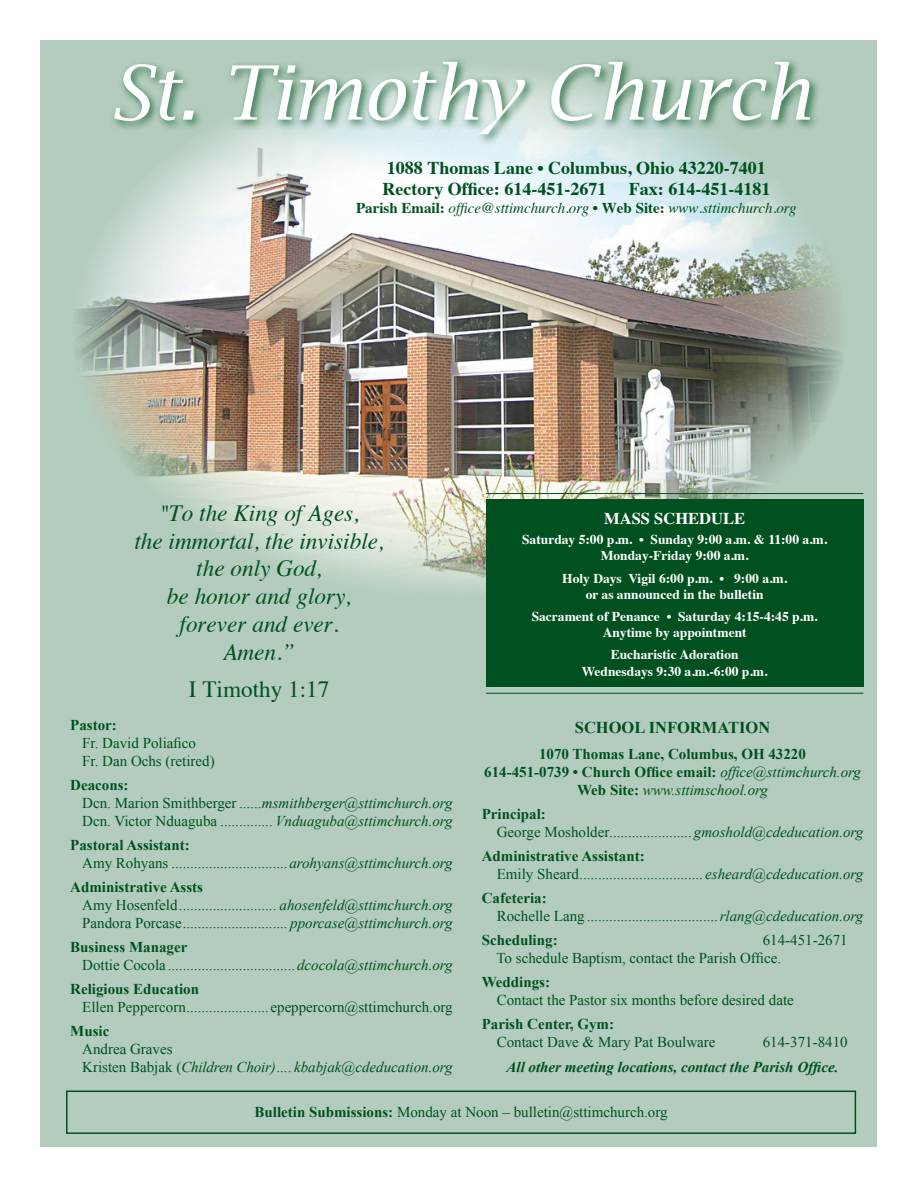
<style>
.page{position:relative;width:918px;height:1188px;background:#fff}
.page>*{position:absolute;margin:0;border:0;box-sizing:border-box;transform-origin:0 0}
.t1{font:italic 75px "Lucida Bright";color:#fff}
.t2{font:italic 23.25px/27.9px "Times";color:#00511f;text-align:center}
.t3{font:23.25px "Times";color:#00511f}
.t4{font:700 18px/21.6px "Times";color:#00511f}
.t5{font:700 16.5px "Times New Roman";color:#00511f}
.t6{font:700 16.5px "Times";color:#fff}
.t7{font:15px/18px "Times New Roman";color:#00511f}
.t8{font:700 15px/18px "Times New Roman";color:#00511f;text-align:center}
.t9{font:italic 15px/18px "Times New Roman";color:#00511f}
.t10{font:italic 15px "Times";color:#00511f}
.t11{font:italic 700 15px "Times New Roman";color:#00511f}
.t12{font:700 13.5px/16.2px "Times";color:#fff;text-align:center}
.s1{font-weight:700;font-style:normal}
.s2{font-weight:700}
.s3{font-style:italic}
.s4{font-style:normal}
.s5{font-weight:400;font-style:italic}
</style>
<div class="page">
<div style="left:40px;top:40px;width:838px;height:1108px;background:#b3ccbd"></div>
<img style="left:76px;top:145px;width:765px;height:444px">
<div style="left:109px;top:57px;width:712px;height:88px;background:#00511f;opacity:.75"></div>
<div style="left:486px;top:499px;width:377px;height:188px;background:#00511f"></div>
<hr style="left:486px;top:693px;width:377px;height:1px;background:#00511f">
<hr style="left:486px;top:493px;width:377px;height:1px;background:#00511f">
<div style="left:66px;top:1091px;width:790px;height:43px;border:2px solid #00511f"></div>
<h1 class="t1" style="left:110px;top:50px;width:702px">St. Timothy Church</h1>
<p class="t4" style="left:382px;top:155px;width:385px">1088 Thomas Lane • Columbus, Ohio 43220-7401<br>Rectory Office: 614-451-2671</p>
<p class="t4" style="left:629px;top:177px;width:143px">Fax: 614-451-4181</p>
<p class="t10" style="left:356px;top:195px;width:442px"><span class="s1">Parish Email:</span> office@sttimchurch.org • <span class="s1">Web Site:</span> www.sttimchurch.org</p>
<h2 class="t2" style="left:134px;top:498px;width:251px">"To the King of Ages,<br>the immortal, the invisible, the only God,<br>be honor and glory, forever and ever.<br>Amen.”</h2>
<h2 class="t3" style="left:189px;top:667px;width:142px">I Timothy 1:17</h2>
<p class="t8" style="left:70px;top:715px;width:48px">Pastor:</p>
<p class="t7" style="left:82px;top:733px;width:134px">Fr. David Poliafico<br>Fr. Dan Ochs (retired)</p>
<p class="t7" style="left:82px;top:775px;width:372px;text-indent:-12px"><span class="s2">Deacons:<br></span>Dcn. Marion Smithberger ......<span class="s3">msmithberger@sttimchurch.org<br></span>Dcn. Victor Nduaguba .............. <span class="s3">Vnduaguba@sttimchurch.org</span></p>
<p class="t7" style="left:82px;top:835px;width:372px;text-indent:-12px"><span class="s2">Pastoral Assistant:<br></span>Amy Rohyans ...............................<span class="s3">arohyans@sttimchurch.org</span></p>
<p class="t7" style="left:82px;top:877px;width:372px;text-indent:-12px"><span class="s2">Administrative Assts<br></span>Amy Hosenfeld.......................... <span class="s3">ahosenfeld@sttimchurch.org<br></span>Pandora Porcase............................ <span class="s3">pporcase@sttimchurch.org</span></p>
<p class="t7" style="left:82px;top:937px;width:372px;text-indent:-12px"><span class="s2">Business Manager<br></span>Dottie Cocola .................................. <span class="s3">dcocola@sttimchurch.org</span></p>
<p class="t8" style="left:70px;top:979px;width:130px">Religious Education</p>
<p class="t7" style="left:82px;top:997px;width:372px">Ellen Peppercorn......................epeppercorn@sttimchurch.org</p>
<p class="t8" style="left:70px;top:1021px;width:41px">Music</p>
<p class="t9" style="left:82px;top:1039px;width:372px"><span class="s4">Andrea Graves<br>Kristen Babjak (</span>Children Choir)<span class="s4">....</span> kbabjak@cdeducation.org</p>
<p class="t6" style="left:604px;top:502px;width:142px">MASS SCHEDULE</p>
<p class="t12" style="left:522px;top:530px;width:307px">Saturday 5:00 p.m. • Sunday 9:00 a.m. &amp; 11:00 a.m.<br>Monday-Friday 9:00 a.m.</p>
<p class="t12" style="left:562px;top:569px;width:226px">Holy Days Vigil 6:00 p.m. • 9:00 a.m. or as announced in the bulletin</p>
<p class="t12" style="left:532px;top:607px;width:287px">Sacrament of Penance • Saturday 4:15-4:45 p.m.<br>Anytime by appointment</p>
<p class="t12" style="left:582px;top:645px;width:187px">Eucharistic Adoration<br>Wednesdays 9:30 a.m.-6:00 p.m.</p>
<p class="t5" style="left:575px;top:716px;width:197px">SCHOOL INFORMATION</p>
<p class="t8" style="left:484px;top:744px;width:378px">1070 Thomas Lane, Columbus, OH 43220<br>614-451-0739 • Church Office email: <span class="s5">office@sttimchurch.org<br></span>Web Site: <span class="s5">www.sttimschool.org</span></p>
<p class="t7" style="left:497px;top:804px;width:368px;text-indent:-15px"><span class="s2">Principal:<br></span>George Mosholder...................... <span class="s3">gmoshold@cdeducation.org</span></p>
<p class="t7" style="left:497px;top:846px;width:368px;text-indent:-15px"><span class="s2">Administrative Assistant:<br></span>Emily Sheard ................................. <span class="s3">esheard@cdeducation.org</span></p>
<p class="t7" style="left:497px;top:888px;width:368px;text-indent:-15px"><span class="s2">Cafeteria:<br></span>Rochelle Lang ...................................<span class="s3">rlang@cdeducation.org</span></p>
<p class="t8" style="left:482px;top:930px;width:77px">Scheduling:</p>
<p class="t7" style="left:497px;top:930px;width:353px;text-indent:266px">614-451-2671<br>To schedule Baptism, contact the Parish Office.</p>
<p class="t8" style="left:482px;top:972px;width:70px">Weddings:</p>
<p class="t7" style="left:497px;top:990px;width:299px">Contact the Pastor six months before desired date</p>
<p class="t8" style="left:482px;top:1014px;width:134px">Parish Center, Gym:</p>
<p class="t7" style="left:497px;top:1032px;width:220px">Contact Dave &amp; Mary Pat Boulware</p>
<p class="t7" style="left:763px;top:1032px;width:86px">614-371-8410</p>
<p class="t11" style="left:507px;top:1057px;width:334px">All other meeting locations, contact the Parish Office.</p>
<p class="t7" style="left:255px;top:1103px;width:415px"><span class="s2">Bulletin Submissions:</span> Monday at Noon – bulletin@sttimchurch.org</p>
</div>
